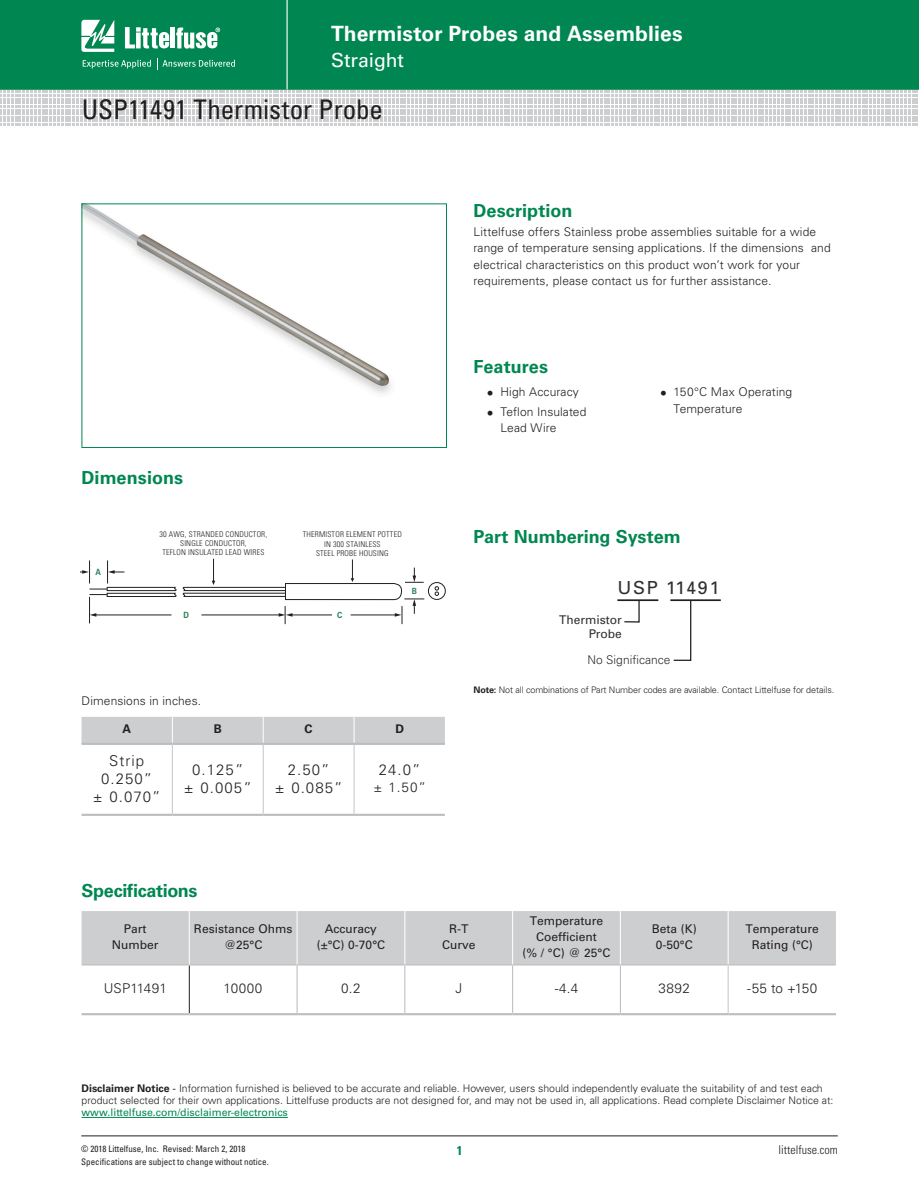
<style>
.page{position:relative;width:919px;height:1191px;background:#fff}
.page>*{position:absolute;margin:0;border:0;box-sizing:border-box;transform-origin:0 0}
.t1{font:condensed 27px "Univers LT Std";color:#231f20}
.t2{font:700 21px "Univers LT Std";letter-spacing:.005em;color:#fff}
.t3{font:19.5px "Univers LT Std";letter-spacing:-.005em;color:#fff}
.t4{font:700 18px "Univers LT Std";color:#008751}
.t5{font:700 18px "Univers LT Std";letter-spacing:-.02em;color:#008751}
.t6{font:18px "Univers";letter-spacing:.09em;color:#312f30}
.t7{font:300 15px/18px "Univers LT Std";letter-spacing:.07em;color:#231f20;text-align:center}
.t8{font:300 13.5px "Univers LT Std";letter-spacing:.025em;color:#231f20}
.t9{font:300 13.5px "Univers LT Std";letter-spacing:.005em;color:#231f20}
.t10{font:700 condensed 12.75px "Univers LT Std";color:#008751}
.t11{font:300 12px/16.5px "Univers LT Std";letter-spacing:.01em;color:#231f20}
.t12{font:12px/15.8px "Univers LT Std";color:#231f20;text-align:center}
.t13{font:12px/13.5px "Univers";color:#312f30;text-align:right}
.t14{font:300 condensed 12px "Univers LT Std";color:#231f20}
.t15{font:300 12px "Univers";color:#312f30}
.t16{font:700 12px "Univers LT Std";color:#231f20}
.t17{font:300 10.5px/12px "Univers LT Std";color:#231f20}
.t18{font:10.5px "Univers LT Std";color:#008751}
.t19{font:condensed 9px "Univers LT Std";color:#231f20}
.t20{font:300 9px "Univers";letter-spacing:-.01em;color:#231f20}
.t21{font:8.55px "Univers";letter-spacing:-.02em;color:#231f20;scale:.9 1}
.t22{font:700 8.55px "Univers";color:#2b835a;scale:.9 1}
.t23{font:300 condensed 7.95px/9.1px "Univers";letter-spacing:.025em;color:#231f20;text-align:center}
.s1{font-family:"Univers";font-size:13.5px}
.s2{font-weight:700}
.s3{font-weight:400}
</style>
<div class="page">
<hr style="left:81px;top:1135px;width:756px;height:1px;background:#231f20">
<div style="left:0;top:0;width:918px;height:90px;background:#008751"></div>
<hr style="left:286px;top:0;width:1px;height:89px;background:#fff">
<svg style="left:81px;top:20px;width:33px;height:32px"></svg>
<div style="left:170px;top:28px;width:5px;height:20px;background:#fff"></div>
<svg style="left:176px;top:28px;width:44px;height:21px"></svg>
<svg style="left:125px;top:27px;width:44px;height:21px"></svg>
<svg style="left:83px;top:60px;width:68px;height:9px"></svg>
<svg style="left:157px;top:58px;width:78px;height:11px"></svg>
<svg style="left:0;top:91px;width:917px;height:35px"></svg>
<hr style="left:81px;top:1117px;width:207px;height:1px;background:#008751">
<img style="left:83px;top:205px;width:308px;height:189px">
<div style="left:81px;top:203px;width:366px;height:245px;border:1px solid #008751"></div>
<hr style="left:81px;top:813px;width:91px;height:3px;background:#bcbdc0">
<hr style="left:172px;top:813px;width:91px;height:3px;background:#bcbdc0">
<hr style="left:263px;top:813px;width:91px;height:3px;background:#bcbdc0">
<hr style="left:354px;top:813px;width:91px;height:3px;background:#bcbdc0">
<hr style="left:81px;top:743px;width:91px;height:2px;background:#bcbdc0">
<hr style="left:172px;top:743px;width:91px;height:2px;background:#bcbdc0">
<hr style="left:263px;top:743px;width:91px;height:2px;background:#bcbdc0">
<hr style="left:354px;top:743px;width:91px;height:2px;background:#bcbdc0">
<div style="left:81px;top:717px;width:364px;height:27px;background:#cdced0"></div>
<hr style="left:172px;top:745px;width:1px;height:68px;background:#c7c8ca">
<hr style="left:263px;top:745px;width:1px;height:68px;background:#c7c8ca">
<hr style="left:353px;top:745px;width:1px;height:68px;background:#c7c8ca">
<svg style="left:81px;top:560px;width:96px;height:63px"></svg>
<svg style="left:428px;top:582px;width:17px;height:17px"></svg>
<div style="left:428px;top:582px;width:17px;height:17px;border:1px solid #231f20;border-radius:50%"></div>
<svg style="left:435px;top:586px;width:4px;height:9px"></svg>
<svg style="left:183px;top:559px;width:241px;height:65px"></svg>
<div style="left:81px;top:911px;width:754px;height:53px;background:#cdced0"></div>
<hr style="left:189px;top:965px;width:1px;height:48px;background:#231f20">
<hr style="left:296px;top:965px;width:1px;height:48px;background:#bcbdc0">
<hr style="left:404px;top:965px;width:1px;height:48px;background:#bcbdc0">
<hr style="left:512px;top:965px;width:1px;height:48px;background:#bcbdc0">
<hr style="left:619px;top:965px;width:2px;height:48px;background:#bcbdc0">
<hr style="left:81px;top:964px;width:108px;height:1px;background:#bcbdc0">
<hr style="left:189px;top:964px;width:108px;height:1px;background:#bcbdc0">
<hr style="left:297px;top:964px;width:108px;height:1px;background:#bcbdc0">
<hr style="left:405px;top:964px;width:107px;height:1px;background:#bcbdc0">
<hr style="left:512px;top:964px;width:108px;height:1px;background:#bcbdc0">
<hr style="left:620px;top:964px;width:108px;height:1px;background:#bcbdc0">
<hr style="left:728px;top:964px;width:107px;height:1px;background:#bcbdc0">
<hr style="left:189px;top:911px;width:1px;height:53px;background:#fff">
<hr style="left:296px;top:911px;width:1px;height:53px;background:#fff">
<hr style="left:404px;top:911px;width:1px;height:53px;background:#fff">
<hr style="left:512px;top:911px;width:1px;height:53px;background:#fff">
<hr style="left:619px;top:911px;width:2px;height:53px;background:#fff">
<hr style="left:727px;top:911px;width:1px;height:53px;background:#fff">
<hr style="left:727px;top:965px;width:1px;height:48px;background:#c7c8ca">
<hr style="left:81px;top:1013px;width:108px;height:2px;background:#bcbdc0">
<hr style="left:189px;top:1013px;width:108px;height:2px;background:#bcbdc0">
<hr style="left:297px;top:1013px;width:108px;height:2px;background:#bcbdc0">
<hr style="left:405px;top:1013px;width:107px;height:2px;background:#bcbdc0">
<hr style="left:512px;top:1013px;width:108px;height:2px;background:#bcbdc0">
<hr style="left:620px;top:1013px;width:108px;height:2px;background:#bcbdc0">
<hr style="left:728px;top:1013px;width:107px;height:2px;background:#bcbdc0">
<svg style="left:623px;top:601px;width:17px;height:22px"></svg>
<svg style="left:672px;top:601px;width:20px;height:60px"></svg>
<hr style="left:670px;top:599px;width:50px;height:2px;background:#231f20">
<hr style="left:617px;top:599px;width:41px;height:2px;background:#231f20">
<h2 class="t2" style="left:331px;top:21px;width:353px">Thermistor Probes and Assemblies</h2>
<h3 class="t3" style="left:331px;top:48px;width:75px">Straight</h3>
<h1 class="t1" style="left:82px;top:92px;width:303px">USP11491 Thermistor Probe</h1>
<h3 class="t4" style="left:81px;top:467px;width:103px">Dimensions</h3>
<p class="t22" style="left:96px;top:566px;width:8px">A</p>
<p class="t23" style="left:159px;top:529px;width:109px">30 AWG, STRANDED CONDUCTOR,<br>SINGLE CONDUCTOR,<br>TEFLON INSULATED LEAD WIRES</p>
<p class="t22" style="left:183px;top:610px;width:8px">D</p>
<p class="t11" style="left:81px;top:692px;width:121px">Dimensions in inches.</p>
<p class="t21" style="left:164px;top:697px;width:20px">Strip</p>
<p class="t23" style="left:303px;top:530px;width:100px">THERMISTOR ELEMENT POTTED<br>IN 300 STAINLESS<br>STEEL PROBE HOUSING</p>
<p class="t22" style="left:337px;top:610px;width:7px">C</p>
<p class="t22" style="left:412px;top:585px;width:7px">B</p>
<p class="t16" style="left:122px;top:722px;width:10px">A</p>
<p class="t16" style="left:214px;top:722px;width:10px">B</p>
<p class="t16" style="left:304px;top:722px;width:10px">C</p>
<p class="t16" style="left:395px;top:722px;width:10px">D</p>
<p class="t7" style="left:93px;top:751px;width:69px">Strip<br>0.250”<br>± 0.070”</p>
<p class="t7" style="left:184px;top:760px;width:69px">0.125”<br>± 0.005”</p>
<p class="t7" style="left:275px;top:760px;width:69px">2.50”<br>± 0.085”</p>
<p class="t7" style="left:379px;top:761px;width:43px">24.0”</p>
<p class="t8" style="left:373px;top:779px;width:54px">± 1.50”</p>
<p class="t21" style="left:137px;top:786px;width:26px">0.250"</p>
<h3 class="t4" style="left:473px;top:200px;width:101px">Description</h3>
<p class="t11" style="left:473px;top:223px;width:359px">Littelfuse offers Stainless probe assemblies suitable for a wide range of temperature sensing applications. If the dimensions and electrical characteristics on this product won’t work for your requirements, please contact us for further assistance.</p>
<h3 class="t4" style="left:473px;top:356px;width:76px">Features</h3>
<p class="t11" style="left:487px;top:383px;width:93px"><span class="s1">•</span> High Accuracy</p>
<p class="t11" style="left:500px;top:403px;width:87px;text-indent:-14px"><span class="s1">•</span> Teflon Insulated<br>Lead Wire</p>
<p class="t11" style="left:673px;top:383px;width:120px;text-indent:-14px"><span class="s1">•</span> 150°C Max Operating<br>Temperature</p>
<h3 class="t4" style="left:473px;top:525px;width:209px">Part Numbering System</h3>
<h3 class="t6" style="left:617px;top:576px;width:103px">USP 11491</h3>
<p class="t13" style="left:559px;top:613px;width:64px">Thermistor<br>Probe</p>
<p class="t15" style="left:587px;top:652px;width:84px">No Significance</p>
<p class="t20" style="left:473px;top:684px;width:362px"><span class="s2">Note:</span> Not all combinations of Part Number codes are available. Contact Littelfuse for details.</p>
<h3 class="t5" style="left:81px;top:880px;width:118px">Specifications</h3>
<p class="t12" style="left:112px;top:921px;width:48px">Part<br>Number</p>
<p class="t12" style="left:194px;top:921px;width:100px">Resistance Ohms @25°C</p>
<p class="t12" style="left:317px;top:921px;width:70px">Accuracy (±°C) 0-70°C</p>
<p class="t12" style="left:442px;top:921px;width:35px">R-T<br>Curve</p>
<p class="t12" style="left:522px;top:913px;width:89px">Temperature<br>Coefficient<br>(% / °C) @ 25°C</p>
<p class="t12" style="left:651px;top:921px;width:47px">Beta (K)<br>0-50°C</p>
<p class="t12" style="left:745px;top:921px;width:75px">Temperature<br>Rating (°C)</p>
<p class="t9" style="left:104px;top:980px;width:65px">USP11491</p>
<p class="t8" style="left:223px;top:980px;width:40px">10000</p>
<p class="t8" style="left:341px;top:980px;width:21px">0.2</p>
<p class="t8" style="left:455px;top:980px;width:8px">J</p>
<p class="t8" style="left:554px;top:980px;width:25px">-4.4</p>
<p class="t8" style="left:658px;top:980px;width:33px">3892</p>
<p class="t8" style="left:747px;top:980px;width:72px">-55 to +150</p>
<p class="t17" style="left:81px;top:1082px;width:753px"><span class="s2">Disclaimer Notice</span> <span class="s3">-</span> Information furnished is believed to be accurate and reliable. However, users should independently evaluate the suitability of and test each product selected for their own applications. Littelfuse products are not designed for, and may not be used in, all applications. Read complete Disclaimer Notice at:</p>
<p class="t18" style="left:81px;top:1106px;width:208px">www.littelfuse.com/disclaimer-electronics</p>
<p class="t19" style="left:81px;top:1142px;width:166px">© 2018 Littelfuse, Inc. Revised: March 2, 2018</p>
<p class="t10" style="left:456px;top:1142px;width:7px">1</p>
<p class="t14" style="left:778px;top:1142px;width:61px">littelfuse.com</p>
<p class="t19" style="left:81px;top:1156px;width:189px">Specifications are subject to change without notice.</p>
</div>
